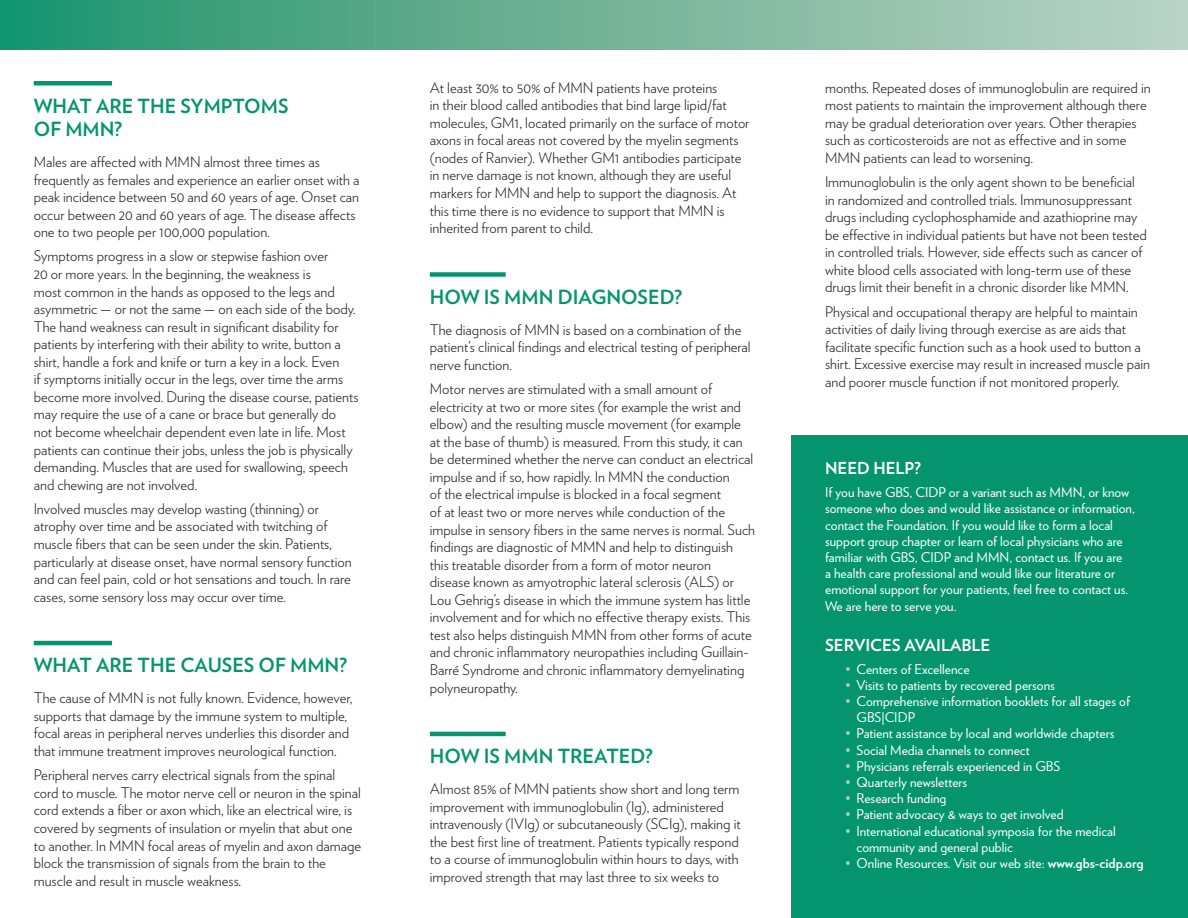
<style>
.page{position:relative;width:1188px;height:918px;background:#fff}
.page>*{position:absolute;margin:0;border:0;box-sizing:border-box;transform-origin:0 0}
.t1{font:700 19.5px/23.4px "Verlag";color:#05956e}
.t2{font:700 16.5px "Verlag";color:#fff}
.t3{font:300 14.7px/17.5px "Verlag";color:#231f20}
.t4{font:13.5px/16.2px "Verlag";color:#fff}
.s1{color:#afcfc1}
.s2{font-weight:700}
</style>
<div class="page">
<div style="left:0;top:0;width:1188px;height:49px;background:linear-gradient(to right,#1e936c,#c0d3c5)"></div>
<div style="left:34px;top:81px;width:78px;height:5px;background:#05956e"></div>
<hr style="left:34px;top:641px;width:78px;height:4px;background:#05956e">
<div style="left:430px;top:272px;width:76px;height:5px;background:#05956e"></div>
<hr style="left:430px;top:732px;width:76px;height:4px;background:#05956e">
<div style="left:792px;top:435px;width:396px;height:483px;background:#05956e"></div>
<p class="t1" style="left:34px;top:93px;width:256px">WHAT ARE THE SYMPTOMS<br>OF MMN?</p>
<p class="t3" style="left:34px;top:152px;width:327px">Males are affected with MMN almost three times as frequently as females and experience an earlier onset with a peak incidence between 50 and 60 years of age. Onset can occur between 20 and 60 years of age. The disease affects one to two people per 100,000 population.</p>
<p class="t3" style="left:34px;top:247px;width:326px">Symptoms progress in a slow or stepwise fashion over<br>20 or more years. In the beginning, the weakness is<br>most common in the hands as opposed to the legs and asymmetric — or not the same — on each side of the body.<br>The hand weakness can result in significant disability for patients by interfering with their ability to write, button a shirt, handle a fork and knife or turn a key in a lock. Even<br>if symptoms initially occur in the legs, over time the arms become more involved. During the disease course, patients may require the use of a cane or brace but generally do<br>not become wheelchair dependent even late in life. Most patients can continue their jobs, unless the job is physically demanding. Muscles that are used for swallowing, speech and chewing are not involved.</p>
<p class="t3" style="left:34px;top:499px;width:320px">Involved muscles may develop wasting (thinning) or atrophy over time and be associated with twitching of muscle fibers that can be seen under the skin. Patients, particularly at disease onset, have normal sensory function and can feel pain, cold or hot sensations and touch. In rare cases, some sensory loss may occur over time.</p>
<p class="t1" style="left:34px;top:653px;width:315px">WHAT ARE THE CAUSES OF MMN?</p>
<p class="t3" style="left:34px;top:688px;width:320px">The cause of MMN is not fully known. Evidence, however, supports that damage by the immune system to multiple, focal areas in peripheral nerves underlies this disorder and that immune treatment improves neurological function.</p>
<p class="t3" style="left:34px;top:765px;width:329px">Peripheral nerves carry electrical signals from the spinal cord to muscle. The motor nerve cell or neuron in the spinal cord extends a fiber or axon which, like an electrical wire, is covered by segments of insulation or myelin that abut one to another. In MMN focal areas of myelin and axon damage block the transmission of signals from the brain to the muscle and result in muscle weakness.</p>
<p class="t3" style="left:430px;top:78px;width:321px">At least 30% to 50% of MMN patients have proteins<br>in their blood called antibodies that bind large lipid/fat molecules, GM1, located primarily on the surface of motor axons in focal areas not covered by the myelin segments (nodes of Ranvier). Whether GM1 antibodies participate in nerve damage is not known, although they are useful markers for MMN and help to support the diagnosis. At this time there is no evidence to support that MMN is inherited from parent to child.</p>
<p class="t1" style="left:430px;top:284px;width:254px">HOW IS MMN DIAGNOSED?</p>
<p class="t3" style="left:430px;top:320px;width:322px">The diagnosis of MMN is based on a combination of the patient’s clinical findings and electrical testing of peripheral nerve function.</p>
<p class="t3" style="left:430px;top:379px;width:327px">Motor nerves are stimulated with a small amount of electricity at two or more sites (for example the wrist and elbow) and the resulting muscle movement (for example at the base of thumb) is measured. From this study, it can be determined whether the nerve can conduct an electrical impulse and if so, how rapidly. In MMN the conduction<br>of the electrical impulse is blocked in a focal segment<br>of at least two or more nerves while conduction of the impulse in sensory fibers in the same nerves is normal. Such findings are diagnostic of MMN and help to distinguish this treatable disorder from a form of motor neuron disease known as amyotrophic lateral sclerosis (ALS) or Lou Gehrig’s disease in which the immune system has little involvement and for which no effective therapy exists. This test also helps distinguish MMN from other forms of acute and chronic inflammatory neuropathies including Guillain-Barré Syndrome and chronic inflammatory demyelinating polyneuropathy.</p>
<p class="t1" style="left:430px;top:743px;width:224px">HOW IS MMN TREATED?</p>
<p class="t3" style="left:430px;top:779px;width:312px">Almost 85% of MMN patients show short and long term improvement with immunoglobulin (Ig), administered intravenously (IVIg) or subcutaneously (SCIg), making it the best first line of treatment. Patients typically respond to a course of immunoglobulin within hours to days, with improved strength that may last three to six weeks to</p>
<p class="t3" style="left:825px;top:78px;width:327px">months. Repeated doses of immunoglobulin are required in most patients to maintain the improvement although there may be gradual deterioration over years. Other therapies such as corticosteroids are not as effective and in some MMN patients can lead to worsening.</p>
<p class="t3" style="left:825px;top:172px;width:323px">Immunoglobulin is the only agent shown to be beneficial in randomized and controlled trials. Immunosuppressant drugs including cyclophosphamide and azathioprine may be effective in individual patients but have not been tested in controlled trials. However, side effects such as cancer of white blood cells associated with long-term use of these drugs limit their benefit in a chronic disorder like MMN.</p>
<p class="t3" style="left:825px;top:302px;width:326px">Physical and occupational therapy are helpful to maintain activities of daily living through exercise as are aids that facilitate specific function such as a hook used to button a shirt. Excessive exercise may result in increased muscle pain and poorer muscle function if not monitored properly.</p>
<p class="t2" style="left:825px;top:455px;width:97px">NEED HELP?</p>
<p class="t4" style="left:825px;top:484px;width:311px">If you have GBS, CIDP or a variant such as MMN, or know someone who does and would like assistance or information, contact the Foundation. If you would like to form a local support group chapter or learn of local physicians who are familiar with GBS, CIDP and MMN, contact us. If you are<br>a health care professional and would like our literature or emotional support for your patients, feel free to contact us.<br>We are here to serve you.</p>
<p class="t2" style="left:825px;top:632px;width:167px">SERVICES AVAILABLE</p>
<p class="t4" style="left:845px;top:660px;width:126px"><span class="s1">•</span> Centers of Excellence</p>
<p class="t4" style="left:845px;top:676px;width:211px"><span class="s1">•</span> Visits to patients by recovered persons</p>
<p class="t4" style="left:857px;top:692px;width:275px;text-indent:-11px"><span class="s1">•</span> Comprehensive information booklets for all stages of<br>GBS|CIDP</p>
<p class="t4" style="left:845px;top:725px;width:271px"><span class="s1">•</span> Patient assistance by local and worldwide chapters</p>
<p class="t4" style="left:845px;top:741px;width:186px"><span class="s1">•</span> Social Media channels to connect</p>
<p class="t4" style="left:845px;top:757px;width:216px"><span class="s1">•</span> Physicians referrals experienced in GBS</p>
<p class="t4" style="left:845px;top:773px;width:123px"><span class="s1">•</span> Quarterly newsletters</p>
<p class="t4" style="left:845px;top:790px;width:103px"><span class="s1">•</span> Research funding</p>
<p class="t4" style="left:845px;top:806px;width:220px"><span class="s1">•</span> Patient advocacy &amp; ways to get involved</p>
<p class="t4" style="left:857px;top:822px;width:261px;text-indent:-11px"><span class="s1">•</span> International educational symposia for the medical community and general public</p>
<p class="t4" style="left:845px;top:854px;width:300px"><span class="s1">•</span> Online Resources. Visit our web site: <span class="s2">www.gbs-cidp.org</span></p>
</div>
